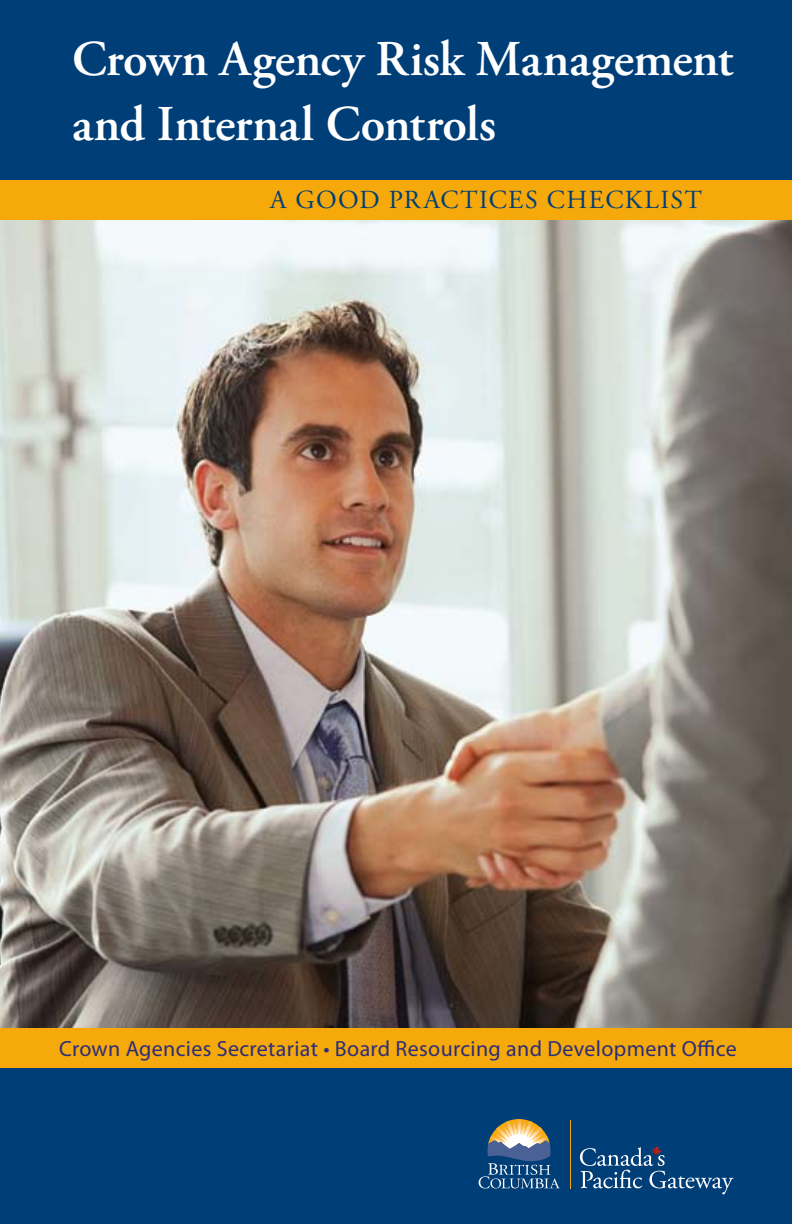
<style>
.page{position:relative;width:792px;height:1224px;background:#fff}
.page>*{position:absolute;margin:0;border:0;box-sizing:border-box;transform-origin:0 0}
.t1{font:600 50px/65px "Adobe Garamond Pro";letter-spacing:-.01em;color:#fff}
.t2{font:26px "Adobe Garamond Pro";letter-spacing:.055em;color:#003e78}
.t3{font:22px "Myriad Pro";letter-spacing:.015em;color:#2d2e78}
</style>
<div class="page">
<div style="left:0;top:1068px;width:792px;height:156px;background:#003e78"></div>
<div style="left:0;top:0;width:792px;height:180px;background:#003e78"></div>
<img style="left:0;top:220px;width:792px;height:808px">
<div style="left:0;top:180px;width:792px;height:40px;background:#f6a90b"></div>
<hr style="left:570px;top:1120px;width:1px;height:68px;background:#f6a90b">
<svg style="left:479px;top:1119px;width:81px;height:70px"></svg>
<svg style="left:580px;top:1146px;width:154px;height:48px"></svg>
<div style="left:0;top:1028px;width:792px;height:40px;background:#f6a90b"></div>
<h1 class="t1" style="left:72px;top:27px;width:663px">Crown Agency Risk Management and Internal Controls</h1>
<p class="t2" style="left:270px;top:184px;width:433px">A GOOD PRACTICES CHECKLIST</p>
<p class="t3" style="left:59px;top:1037px;width:679px">Crown Agencies Secretariat • Board Resourcing and Development Office</p>
</div>
